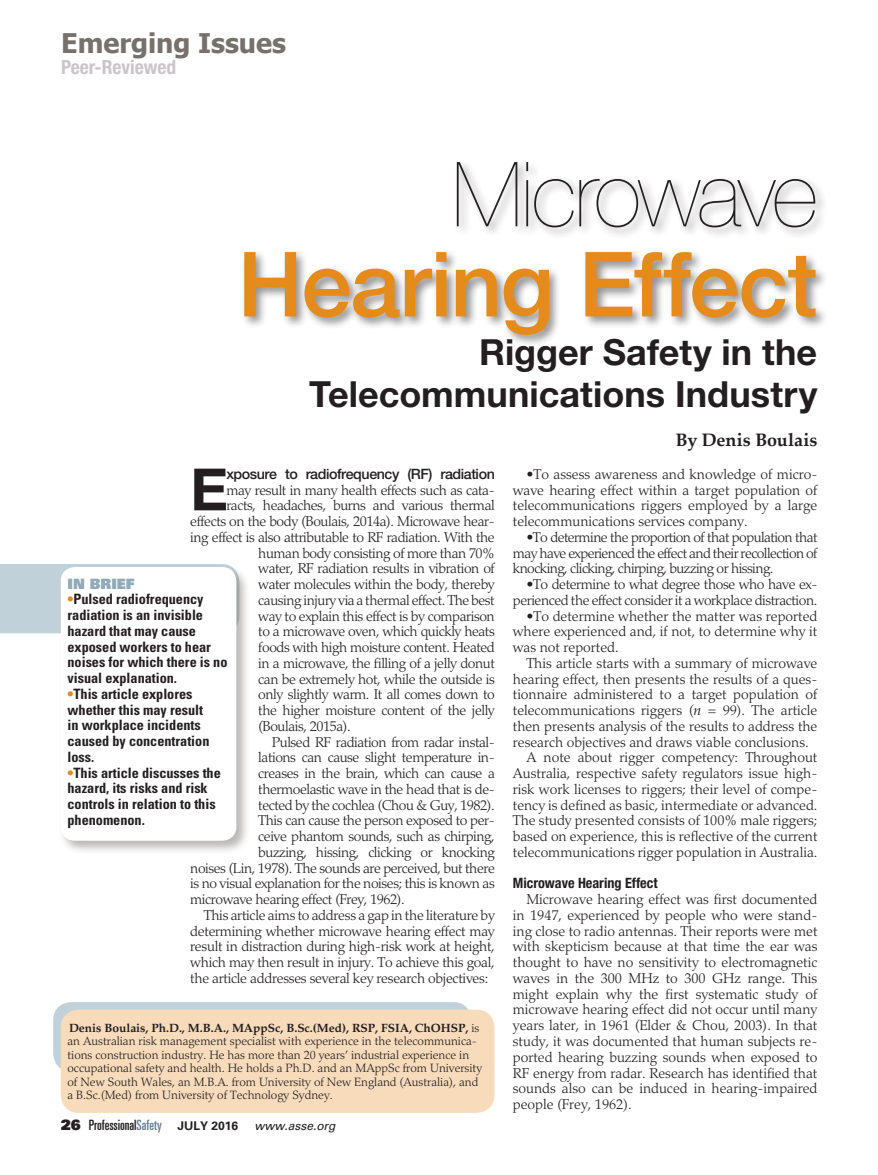
<style>
.page{position:relative;width:878px;height:1175px;background:#fff}
.page>*{position:absolute;margin:0;border:0;box-sizing:border-box;transform-origin:0 0}
.t1{font:500 90px "Helvetica Neue LT Std";letter-spacing:-.015em;color:#e58b1b}
.t2{font:200 90px "Helvetica Neue LT Std";letter-spacing:-.025em;color:#231f20}
.t3{font:700 58.35px "Helvetica Neue LT Std";color:#231f20}
.t4{font:700 36px/42px "Helvetica Neue LT Std";color:#231f20;text-align:right}
.t5{font:700 27px "Tahoma";color:#76716d}
.t6{font:700 condensed 19.5px "Helvetica Neue LT Std";color:#cbc5c9}
.t7{font:700 18px "Palatino Linotype";color:#231f20}
.t8{font:300 14.25px/15.8px "Palatino LT Std";letter-spacing:-.03em;color:#231f20;text-align:justify}
.t9{font:300 14.25px "Palatino LT Std";color:#231f20}
.t10{font:700 condensed 14.25px/15.8px "Univers LT Std";color:#231f20}
.t11{font:ultra-condensed 14.25px "Univers LT Std";color:#231f20}
.t12{font:500 14.25px "Helvetica Neue LT Std";letter-spacing:-.03em;color:#231f20}
.t13{font:700 condensed 14.25px "Helvetica Neue LT Std";color:#231f20}
.t14{font:14.25px "Univers LT Std X Black";color:#90abb8}
.t15{font:300 12px/13.5px "Palatino LT Std";color:#231f20}
.s1{color:#e58b1b}
.s2{font-weight:700}
.s3{font-family:"Univers LT Std X Black";font-stretch:normal}
.s4{color:#657c91}
.s5{font-weight:700;font-stretch:normal;font-size:12px}
.s6{font-style:italic;font-stretch:normal;font-size:12px}
.s7{font-weight:400;font-style:italic}
</style>
<div class="page">
<div style="left:53px;top:1002px;width:418px;height:69px;background:#c0d1d9;border-radius:18px"></div>
<div style="left:61px;top:1009px;width:433px;height:103px;background:#f7dbbb;border-radius:18px"></div>
<div style="left:0;top:564px;width:227px;height:69px;background:#c0d1d9"></div>
<div style="left:59px;top:565px;width:192px;height:290px;background:#76716d;opacity:.5"></div>
<div style="left:61px;top:567px;width:175px;height:273px;background:#fff;border-radius:14px"></div>
<div style="left:241px;top:159px;width:587px;height:188px;background:#231f20;opacity:.5"></div>
<h3 class="t5" style="left:61px;top:24px;width:226px">Emerging Issues</h3>
<h3 class="t6" style="left:61px;top:55px;width:116px">Peer-Reviewed</h3>
<h1 class="t2" style="left:452px;top:142px;width:367px">Microwave</h1>
<h1 class="t1" style="left:238px;top:231px;width:581px">Hearing Effect</h1>
<h3 class="t4" style="left:309px;top:330px;width:509px">Rigger Safety in the<br>Telecommunications Industry</h3>
<p class="t7" style="left:675px;top:427px;width:143px">By Denis Boulais</p>
<h2 class="t3" style="left:190px;top:453px;width:39px">E</h2>
<p class="t12" style="left:226px;top:465px;width:270px">xposure to radiofrequency (RF) radiation</p>
<p class="t8" style="left:226px;top:482px;width:270px">may result in many health effects such as cata-</p>
<p class="t8" style="left:226px;top:498px;width:270px">racts, headaches, burns and various thermal</p>
<p class="t8" style="left:190px;top:513px;width:306px">effects on the body (Boulais, 2014a). Microwave hear-</p>
<p class="t8" style="left:190px;top:529px;width:306px">ing effect is also attributable to RF radiation. With the</p>
<p class="t8" style="left:258px;top:545px;width:238px">human body consisting of more than 70%</p>
<p class="t8" style="left:258px;top:561px;width:238px">water, RF radiation results in vibration of</p>
<p class="t8" style="left:258px;top:576px;width:238px">water molecules within the body, thereby</p>
<p class="t8" style="left:258px;top:592px;width:238px">causing injury via a thermal effect. The best</p>
<p class="t8" style="left:258px;top:608px;width:238px">way to explain this effect is by comparison</p>
<p class="t8" style="left:258px;top:624px;width:238px">to a microwave oven, which quickly heats</p>
<p class="t8" style="left:258px;top:639px;width:238px">foods with high moisture content. Heated</p>
<p class="t8" style="left:258px;top:655px;width:238px">in a microwave, the filling of a jelly donut</p>
<p class="t8" style="left:258px;top:671px;width:238px">can be extremely hot, while the outside is</p>
<p class="t8" style="left:258px;top:687px;width:238px">only slightly warm. It all comes down to</p>
<p class="t8" style="left:258px;top:702px;width:238px">the higher moisture content of the jelly</p>
<p class="t8" style="left:258px;top:718px;width:94px">(Boulais, 2015a).</p>
<p class="t8" style="left:272px;top:734px;width:224px">Pulsed RF radiation from radar instal-</p>
<p class="t8" style="left:258px;top:750px;width:238px">lations can cause slight temperature in-</p>
<p class="t8" style="left:258px;top:765px;width:238px">creases in the brain, which can cause a</p>
<p class="t8" style="left:258px;top:781px;width:238px">thermoelastic wave in the head that is de-</p>
<p class="t8" style="left:258px;top:797px;width:238px">tected by the cochlea (Chou &amp; Guy, 1982).</p>
<p class="t8" style="left:258px;top:813px;width:238px">This can cause the person exposed to per-</p>
<p class="t8" style="left:258px;top:828px;width:238px">ceive phantom sounds, such as chirping,</p>
<p class="t8" style="left:258px;top:844px;width:238px">buzzing, hissing, clicking or knocking</p>
<p class="t8" style="left:190px;top:860px;width:306px">noises (Lin, 1978). The sounds are perceived, but there</p>
<p class="t8" style="left:190px;top:876px;width:306px">is no visual explanation for the noises; this is known as</p>
<p class="t8" style="left:190px;top:891px;width:216px">microwave hearing effect (Frey, 1962).</p>
<p class="t8" style="left:204px;top:907px;width:292px">This article aims to address a gap in the literature by</p>
<p class="t8" style="left:190px;top:923px;width:306px">determining whether microwave hearing effect may</p>
<p class="t8" style="left:190px;top:939px;width:306px">result in distraction during high-risk work at height,</p>
<p class="t8" style="left:190px;top:954px;width:306px">which may then result in injury. To achieve this goal,</p>
<p class="t8" style="left:190px;top:970px;width:299px">the article addresses several key research objectives:</p>
<p class="t14" style="left:68px;top:574px;width:69px">IN BRIEF</p>
<p class="t10" style="left:68px;top:591px;width:161px"><span class="s1">•</span>Pulsed radiofrequency radiation is an invisible hazard that may cause exposed workers to hear noises for which there is no visual explanation.</p>
<p class="t10" style="left:68px;top:686px;width:143px"><span class="s1">•</span>This article explores whether this may result in workplace incidents caused by concentration loss.</p>
<p class="t10" style="left:68px;top:764px;width:155px"><span class="s1">•</span>This article discusses the hazard, its risks and risk controls in relation to this phenomenon.</p>
<p class="t15" style="left:67px;top:1021px;width:416px"><span class="s2">Denis Boulais, Ph.D., M.B.A., MAppSc, B.Sc.(Med), RSP, FSIA, ChOHSP,</span> is an Australian risk management specialist with experience in the telecommunica&shy;tions construction industry. He has more than 20 years’ industrial experience in occupational safety and health. He holds a Ph.D. and an MAppSc from University of New South Wales, an M.B.A. from University of New England (Australia), and a B.Sc.(Med) from University of Technology Sydney.</p>
<p class="t11" style="left:61px;top:1116px;width:276px"><span class="s3">26</span> Professional<span class="s4">Safety</span> <span class="s5">july 2016</span> <span class="s6">www.asse.org</span></p>
<p class="t8" style="left:513px;top:466px;width:306px;text-indent:13px">•To assess awareness and knowledge of micro&shy;wave hearing effect within a target population of telecommunications riggers employed by a large telecommunications services company.</p>
<p class="t8" style="left:513px;top:529px;width:306px;text-indent:13px">•To determine the proportion of that population that may have experienced the effect and their recollection of knocking, clicking, chirping, buzzing or hissing.</p>
<p class="t8" style="left:513px;top:576px;width:306px;text-align:right">•To determine to what degree those who have ex&shy;perienced the effect consider it a workplace distraction.</p>
<p class="t8" style="left:513px;top:608px;width:306px;text-indent:13px">•To determine whether the matter was reported where experienced and, if not, to determine why it was not reported.</p>
<p class="t9" style="left:526px;top:655px;width:292px">This article starts with a summary of microwave</p>
<p class="t9" style="left:513px;top:670px;width:306px">hearing effect, then presents the results of a ques-</p>
<p class="t9" style="left:513px;top:686px;width:306px">tionnaire administered to a target population of</p>
<p class="t9" style="left:513px;top:702px;width:306px">telecommunications riggers (<span class="s7">n</span> = 99). The article</p>
<p class="t9" style="left:513px;top:718px;width:306px">then presents analysis of the results to address the</p>
<p class="t9" style="left:513px;top:733px;width:297px">research objectives and draws viable conclusions.</p>
<p class="t9" style="left:526px;top:749px;width:292px">A note about rigger competency: Throughout</p>
<p class="t9" style="left:513px;top:765px;width:306px">Australia, respective safety regulators issue high-</p>
<p class="t9" style="left:513px;top:781px;width:306px">risk work licenses to riggers; their level of compe-</p>
<p class="t9" style="left:513px;top:796px;width:306px">tency is defined as basic, intermediate or advanced.</p>
<p class="t9" style="left:513px;top:812px;width:306px">The study presented consists of 100% male riggers;</p>
<p class="t9" style="left:513px;top:828px;width:306px">based on experience, this is reflective of the current</p>
<p class="t9" style="left:513px;top:844px;width:306px">telecommunications rigger population in Australia.</p>
<p class="t13" style="left:513px;top:874px;width:146px">Microwave Hearing Effect</p>
<p class="t8" style="left:513px;top:891px;width:306px;text-indent:13px">Microwave hearing effect was first documented in 1947, experienced by people who were stand&shy;ing close to radio antennas. Their reports were met with skepticism because at that time the ear was thought to have no sensitivity to electromagnetic waves in the 300 MHz to 300 GHz range. This might explain why the first systematic study of microwave hearing effect did not occur until many years later, in 1961 (Elder &amp; Chou, 2003). In that study, it was documented that human subjects re&shy;ported hearing buzzing sounds when exposed to RF energy from radar. Research has identified that sounds also can be induced in hearing-impaired people (Frey, 1962).</p>
</div>
